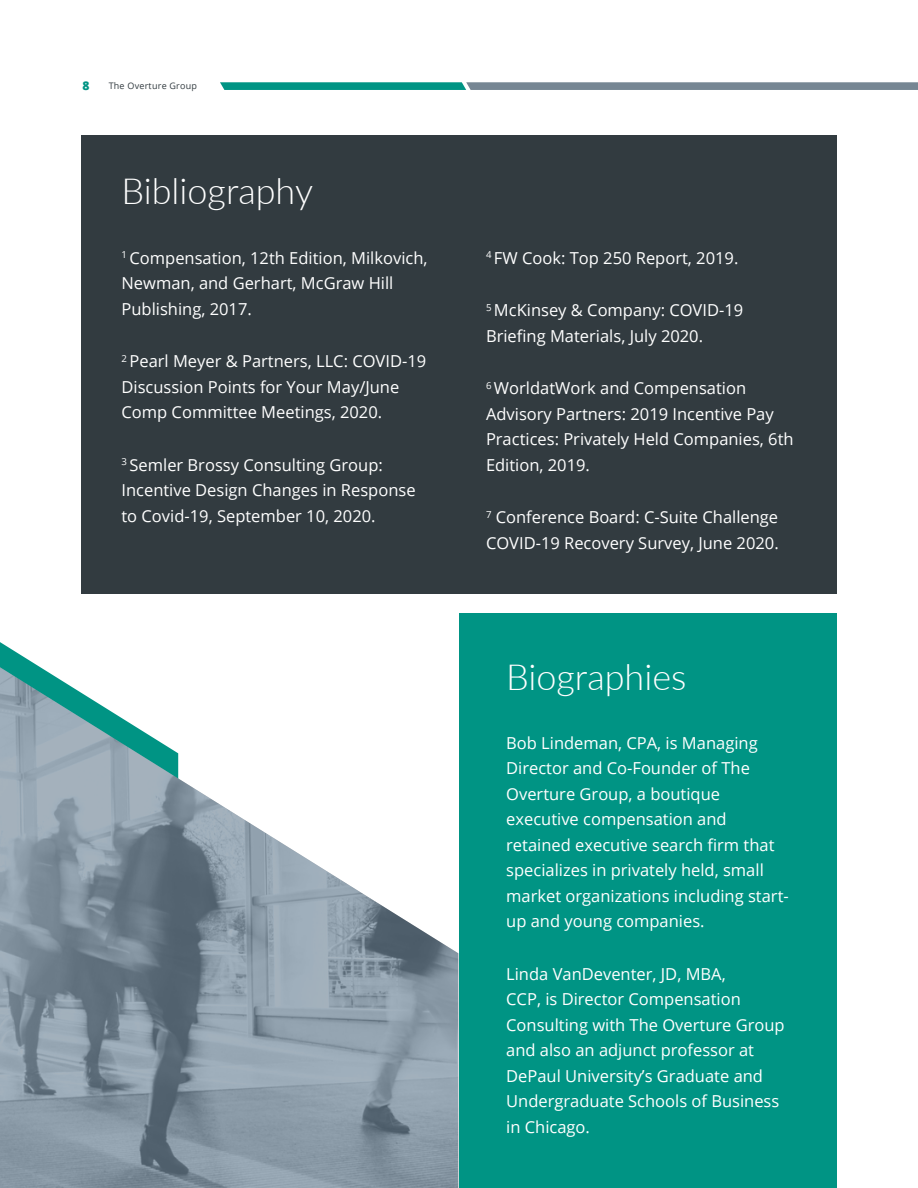
<style>
.page{position:relative;width:918px;height:1188px;background:#fff}
.page>*{position:absolute;margin:0;border:0;box-sizing:border-box;transform-origin:0 0}
.titles{font:300 36px "Lato";color:#fff}
.main_content{font:16.5px/25.5px "Open Sans";color:#fff}
.t1{font:800 12px "Open Sans";color:#009484}
.t2{font:9px "Open Sans";letter-spacing:.025em;color:#323b40}
</style>
<div class="page">
<div style="left:81px;top:135px;width:756px;height:459px;background:#323b40"></div>
<div style="left:459px;top:613px;width:378px;height:575px;background:#009484"></div>
<svg style="left:0;top:642px;width:40px;height:25px"></svg>
<img style="left:0;top:667px;width:458px;height:521px">
<svg style="left:220px;top:82px;width:698px;height:8px;background:#559093"></svg>
<p class="t1" style="left:82px;top:77px;width:9px">8</p>
<p class="t2" style="left:109px;top:80px;width:90px">The Overture Group</p>
<p class="titles" style="left:122px;top:166px;width:193px">Bibliography</p>
<p class="main_content" style="left:122px;top:245px;width:308px"><sup>1</sup> Compensation, 12th Edition, Milkovich,<br>Newman, and Gerhart, McGraw Hill<br>Publishing, 2017.</p>
<p class="main_content" style="left:122px;top:348px;width:306px"><sup>2</sup> Pearl Meyer &amp; Partners, LLC: COVID-19<br>Discussion Points for Your May/June<br>Comp Committee Meetings, 2020.</p>
<p class="main_content" style="left:122px;top:452px;width:296px"><sup>3</sup> Semler Brossy Consulting Group:<br>Incentive Design Changes in Response to Covid-19, September 10, 2020.</p>
<p class="main_content" style="left:486px;top:245px;width:254px"><sup>4</sup> FW Cook: Top 250 Report, 2019.</p>
<p class="main_content" style="left:486px;top:297px;width:259px"><sup>5</sup> McKinsey &amp; Company: COVID-19<br>Briefing Materials, July 2020.</p>
<p class="main_content" style="left:486px;top:375px;width:309px"><sup>6</sup> WorldatWork and Compensation<br>Advisory Partners: 2019 Incentive Pay<br>Practices: Privately Held Companies, 6th<br>Edition, 2019.</p>
<p class="main_content" style="left:486px;top:504px;width:294px"><sup>7</sup> Conference Board: C-Suite Challenge<br>COVID-19 Recovery Survey, June 2020.</p>
<p class="titles" style="left:506px;top:652px;width:182px">Biographies</p>
<p class="main_content" style="left:506px;top:730px;width:284px">Bob Lindeman, CPA, is Managing<br>Director and Co-Founder of The<br>Overture Group, a boutique executive compensation and retained executive search firm that specializes in privately held, small market organizations including start&shy;up and young companies.</p>
<p class="main_content" style="left:506px;top:961px;width:280px">Linda VanDeventer, JD, MBA,<br>CCP, is Director Compensation<br>Consulting with The Overture Group and also an adjunct professor at<br>DePaul University’s Graduate and<br>Undergraduate Schools of Business in Chicago.</p>
</div>
